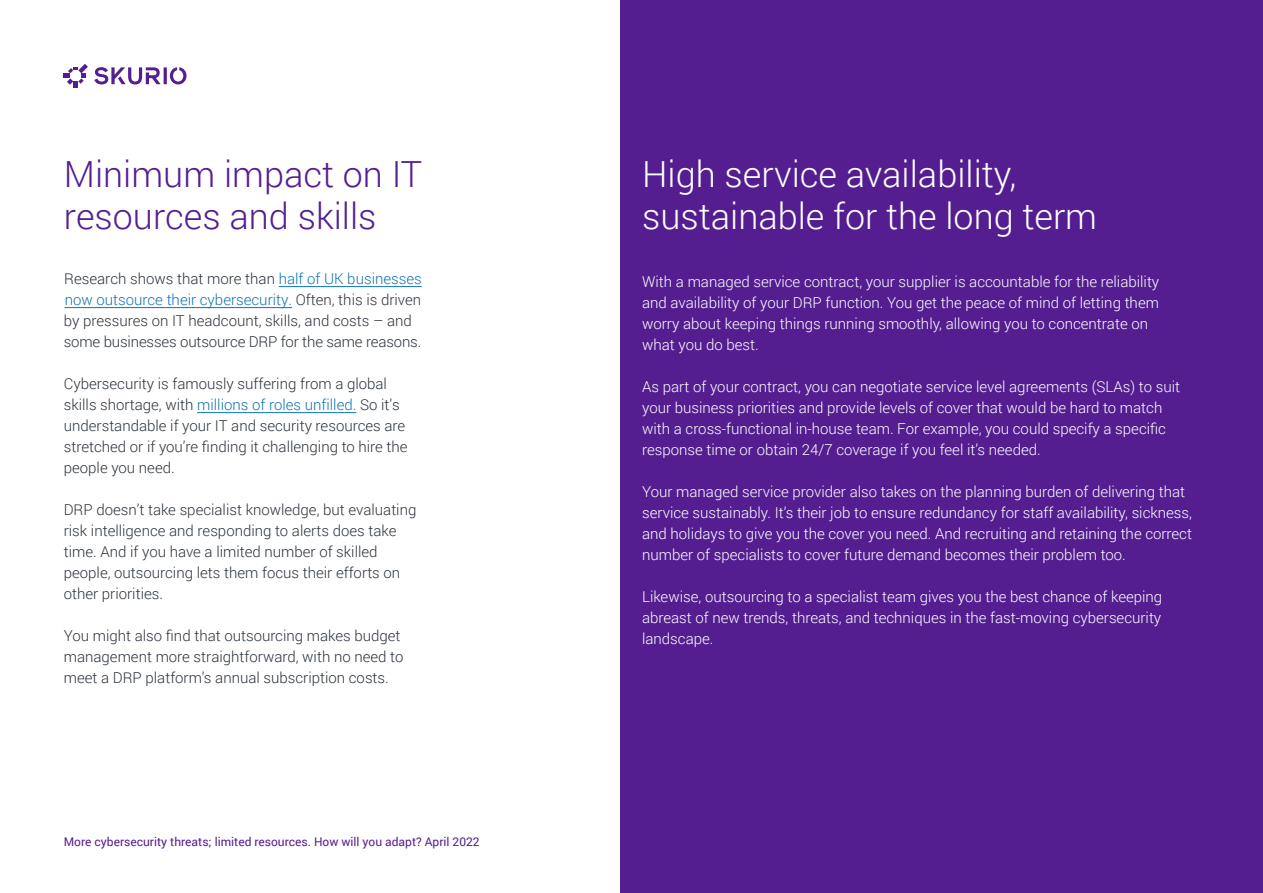
<style>
.page{position:relative;width:1263px;height:893px;background:#fff}
.page>*{position:absolute;margin:0;border:0;box-sizing:border-box;transform-origin:0 0}
.t1{font:300 36px/42px "Roboto";color:#fff}
.t2{font:300 36px/42px "Roboto";color:#541e91}
.t3{font:300 15px/21px "Roboto";color:#fff}
.t4{font:300 15px/21px "Roboto";color:#2b333c}
.t5{font:12px "Roboto";color:#541e91}
.s1{color:#1073b4}
</style>
<div class="page">
<div style="left:621px;top:0;width:642px;height:893px;background:#541e91"></div>
<svg style="left:94px;top:67px;width:92px;height:17px"></svg>
<svg style="left:64px;top:64px;width:24px;height:24px"></svg>
<hr style="left:197px;top:412px;width:159px;height:1px;background:#1073b4">
<hr style="left:65px;top:307px;width:227px;height:1px;background:#1073b4">
<hr style="left:279px;top:286px;width:143px;height:1px;background:#1073b4">
<h1 class="t2" style="left:64px;top:152px;width:360px">Minimum impact on IT resources and skills</h1>
<p class="t4" style="left:64px;top:268px;width:359px">Research shows that more than <span class="s1">half of UK businesses now outsource their cybersecurity.</span> Often, this is driven by pressures on IT headcount, skills, and costs – and some businesses outsource DRP for the same reasons.</p>
<p class="t4" style="left:64px;top:373px;width:345px">Cybersecurity is famously suffering from a global skills shortage, with <span class="s1">millions of roles unfilled.</span> So it’s understandable if your IT and security resources are stretched or if you’re finding it challenging to hire the people you need.</p>
<p class="t4" style="left:64px;top:499px;width:354px">DRP doesn’t take specialist knowledge, but evaluating risk intelligence and responding to alerts does take time. And if you have a limited number of skilled people, outsourcing lets them focus their efforts on other priorities.</p>
<p class="t4" style="left:64px;top:625px;width:341px">You might also find that outsourcing makes budget management more straightforward, with no need to meet a DRP platform’s annual subscription costs.</p>
<p class="t5" style="left:64px;top:833px;width:417px">More cybersecurity threats; limited resources. How will you adapt? April 2022</p>
<h1 class="t1" style="left:642px;top:152px;width:457px">High service availability, sustainable for the long term</h1>
<p class="t3" style="left:642px;top:271px;width:519px">With a managed service contract, your supplier is accountable for the reliability and availability of your DRP function. You get the peace of mind of letting them worry about keeping things running smoothly, allowing you to concentrate on what you do best.</p>
<p class="t3" style="left:642px;top:376px;width:539px">As part of your contract, you can negotiate service level agreements (SLAs) to suit your business priorities and provide levels of cover that would be hard to match with a cross-functional in-house team. For example, you could specify a specific response time or obtain 24/7 coverage if you feel it’s needed.</p>
<p class="t3" style="left:642px;top:481px;width:551px">Your managed service provider also takes on the planning burden of delivering that service sustainably. It’s their job to ensure redundancy for staff availability, sickness, and holidays to give you the cover you need. And recruiting and retaining the correct number of specialists to cover future demand becomes their problem too.</p>
<p class="t3" style="left:642px;top:586px;width:522px;text-align:justify">Likewise, outsourcing to a specialist team gives you the best chance of keeping abreast of new trends, threats, and techniques in the fast-moving cybersecurity landscape.</p>
</div>
